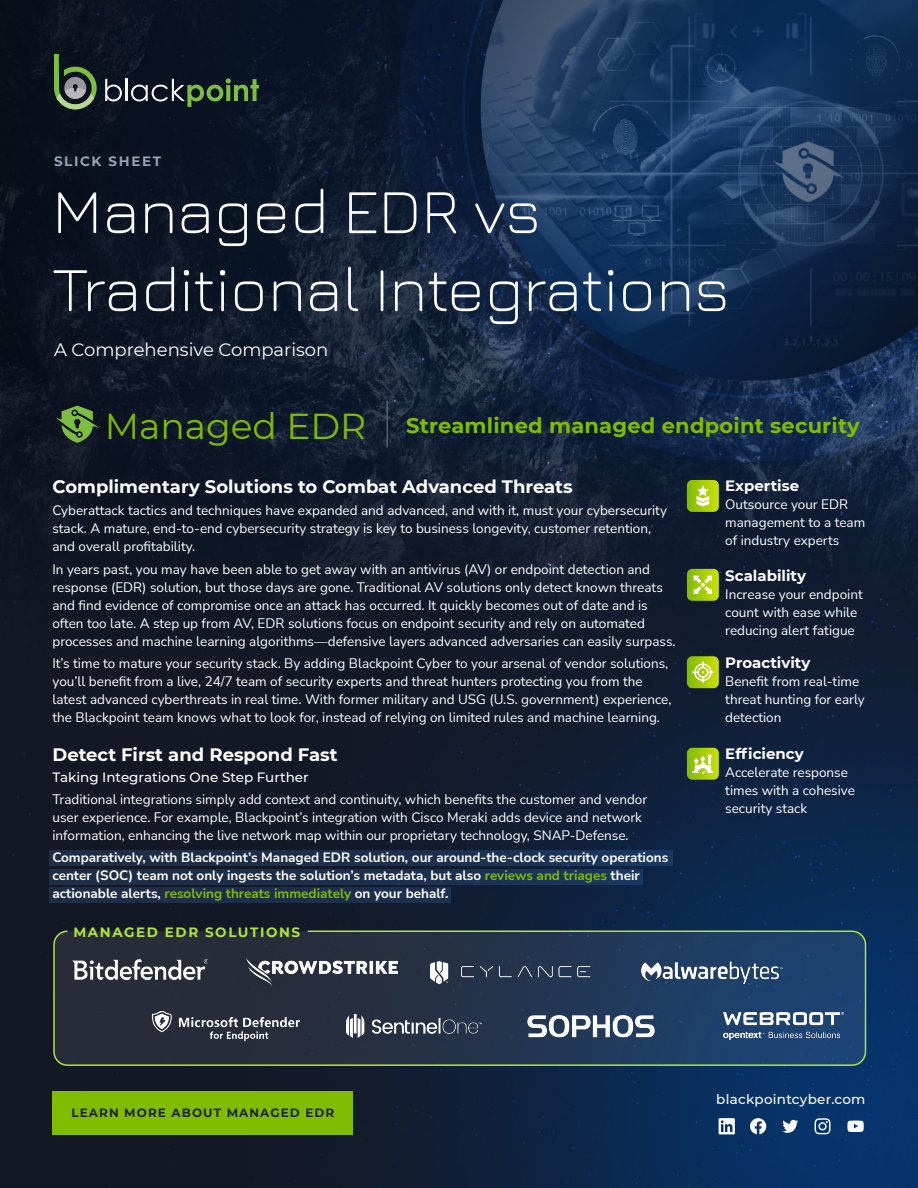
<style>
.page{position:relative;width:918px;height:1188px;background:#fff}
.page>*{position:absolute;margin:0;border:0;box-sizing:border-box;transform-origin:0 0}
.headline{font:300 64.5px/78px "Jura";color:#fff}
.t1{font:36px "Montserrat";color:#80bc00}
.H3_Bold{font:700 21px "Montserrat";letter-spacing:.01em;color:#80bc00}
.H3_Bold-2{font:700 18px "Montserrat";color:#fff}
.H3_Bold-3{font:18px "Montserrat";color:#fff}
.H3_Bold-4{font:700 15px "Montserrat";color:#fff}
.t2{font:13.5px/18px "Nunito Sans";color:#fff}
.t3{font:700 13.5px/18px "Nunito Sans";color:#fff}
.website_url{font:500 13.5px "Montserrat";color:#fff}
.website_url-2{font:500 13.5px "Montserrat";letter-spacing:.02em;color:#fff}
.kicker{font:700 13.5px "Montserrat";letter-spacing:.12em;color:#aee53d}
.kicker-2{font:700 13.5px "Montserrat";letter-spacing:.12em;color:#94a3b8}
.kicker-3{font:700 12px "Montserrat";letter-spacing:.09em;color:#1f2330}
.s1{color:#80bc00}
</style>
<div class="page">
<img style="left:0;top:0;width:918px;height:1188px">
<div style="left:50px;top:869px;width:593px;height:16px;background:linear-gradient(to right,#1f2c41,#1a365b)"></div>
<svg style="left:50px;top:850px;width:623px;height:15px;background:#1c304e"></svg>
<div style="left:50px;top:888px;width:401px;height:15px;background:#1d2e48"></div>
<svg style="left:687px;top:480px;width:32px;height:32px"></svg>
<svg style="left:687px;top:569px;width:32px;height:32px"></svg>
<svg style="left:687px;top:656px;width:32px;height:32px"></svg>
<svg style="left:687px;top:748px;width:32px;height:32px"></svg>
<svg style="left:54px;top:54px;width:43px;height:55px;background:#485b45"></svg>
<svg style="left:105px;top:79px;width:17px;height:22px"></svg>
<hr style="left:125px;top:79px;width:2px;height:22px;background:#fff">
<svg style="left:131px;top:78px;width:128px;height:29px;background:#304338"></svg>
<div style="left:52px;top:1091px;width:301px;height:43px;background:#80bc00"></div>
<svg style="left:750px;top:1118px;width:16px;height:16px"></svg>
<svg style="left:815px;top:1118px;width:16px;height:16px"></svg>
<svg style="left:719px;top:1118px;width:16px;height:16px"></svg>
<svg style="left:782px;top:1120px;width:16px;height:13px"></svg>
<svg style="left:847px;top:1121px;width:17px;height:11px"></svg>
<svg style="left:55px;top:406px;width:45px;height:37px;background:#406130"></svg>
<hr style="left:387px;top:401px;width:1px;height:46px;background:#64748b">
<div style="left:54px;top:931px;width:812px;height:134px;background:linear-gradient(to right,#2b282c,#1c4271);border-radius:14px"></div>
<div style="left:53px;top:931px;width:813px;height:135px;border:2px solid #aee53d;border-radius:14px"></div>
<img style="left:247px;top:959px;width:151px;height:27px">
<img style="left:430px;top:954px;width:161px;height:37px">
<img style="left:72px;top:959px;width:136px;height:20px">
<img style="left:630px;top:950px;width:164px;height:44px">
<img style="left:347px;top:1015px;width:135px;height:23px">
<img style="left:151px;top:1010px;width:151px;height:33px">
<img style="left:527px;top:1015px;width:129px;height:23px">
<img style="left:724px;top:1013px;width:120px;height:27px">
<p class="kicker-2" style="left:54px;top:152px;width:109px">SLICK SHEET</p>
<p class="headline" style="left:52px;top:167px;width:678px">Managed EDR vs<br>Traditional Integrations</p>
<p class="H3_Bold-3" style="left:54px;top:337px;width:276px">A Comprehensive Comparison</p>
<p class="t1" style="left:105px;top:401px;width:263px">Managed EDR</p>
<p class="H3_Bold" style="left:406px;top:410px;width:455px">Streamlined managed endpoint security</p>
<p class="H3_Bold-2" style="left:52px;top:474px;width:522px">Complimentary Solutions to Combat Advanced Threats</p>
<p class="t2" style="left:52px;top:501px;width:616px">Cyberattack tactics and techniques have expanded and advanced, and with it, must your cybersecurity stack. A mature, end-to-end cybersecurity strategy is key to business longevity, customer retention, and overall profitability.</p>
<p class="t2" style="left:52px;top:559px;width:625px">In years past, you may have been able to get away with an antivirus (AV) or endpoint detection and response (EDR) solution, but those days are gone. Traditional AV solutions only detect known threats and find evidence of compromise once an attack has occurred. It quickly becomes out of date and is often too late. A step up from AV, EDR solutions focus on endpoint security and rely on automated processes and machine learning algorithms—defensive layers advanced adversaries can easily surpass.</p>
<p class="t2" style="left:52px;top:654px;width:621px">It’s time to mature your security stack. By adding Blackpoint Cyber to your arsenal of vendor solutions, you’ll benefit from a live, 24/7 team of security experts and threat hunters protecting you from the latest advanced cyberthreats in real time. With former military and USG (U.S. government) experience, the Blackpoint team knows what to look for, instead of relying on limited rules and machine learning.</p>
<p class="H3_Bold-2" style="left:52px;top:742px;width:287px">Detect First and Respond Fast</p>
<p class="website_url" style="left:52px;top:768px;width:258px">Taking Integrations One Step Further</p>
<p class="t2" style="left:52px;top:790px;width:596px">Traditional integrations simply add context and continuity, which benefits the customer and vendor user experience. For example, Blackpoint’s integration with Cisco Meraki adds device and network information, enhancing the live network map within our proprietary technology, SNAP-Defense.</p>
<p class="t3" style="left:52px;top:848px;width:617px">Comparatively, with Blackpoint’s Managed EDR solution, our around-the-clock security operations center (SOC) team not only ingests the solution’s metadata, but also <span class="s1">reviews and triages</span> their actionable alerts, <span class="s1">resolving threats immediately</span> on your behalf.</p>
<p class="kicker" style="left:73px;top:922px;width:228px">MANAGED EDR SOLUTIONS</p>
<p class="H3_Bold-4" style="left:725px;top:475px;width:75px">Expertise</p>
<p class="t2" style="left:725px;top:495px;width:142px">Outsource your EDR management to a team of industry experts</p>
<p class="H3_Bold-4" style="left:725px;top:565px;width:82px">Scalability</p>
<p class="t2" style="left:725px;top:585px;width:139px">Increase your endpoint count with ease while reducing alert fatigue</p>
<p class="H3_Bold-4" style="left:725px;top:652px;width:87px">Proactivity</p>
<p class="t2" style="left:725px;top:672px;width:141px">Benefit from real-time threat hunting for early detection</p>
<p class="H3_Bold-4" style="left:725px;top:743px;width:80px">Efficiency</p>
<p class="t2" style="left:725px;top:762px;width:131px">Accelerate response times with a cohesive security stack</p>
<p class="kicker-3" style="left:71px;top:1104px;width:264px">LEARN MORE ABOUT MANAGED EDR</p>
<p class="website_url-2" style="left:716px;top:1090px;width:151px">blackpointcyber.com</p>
</div>
